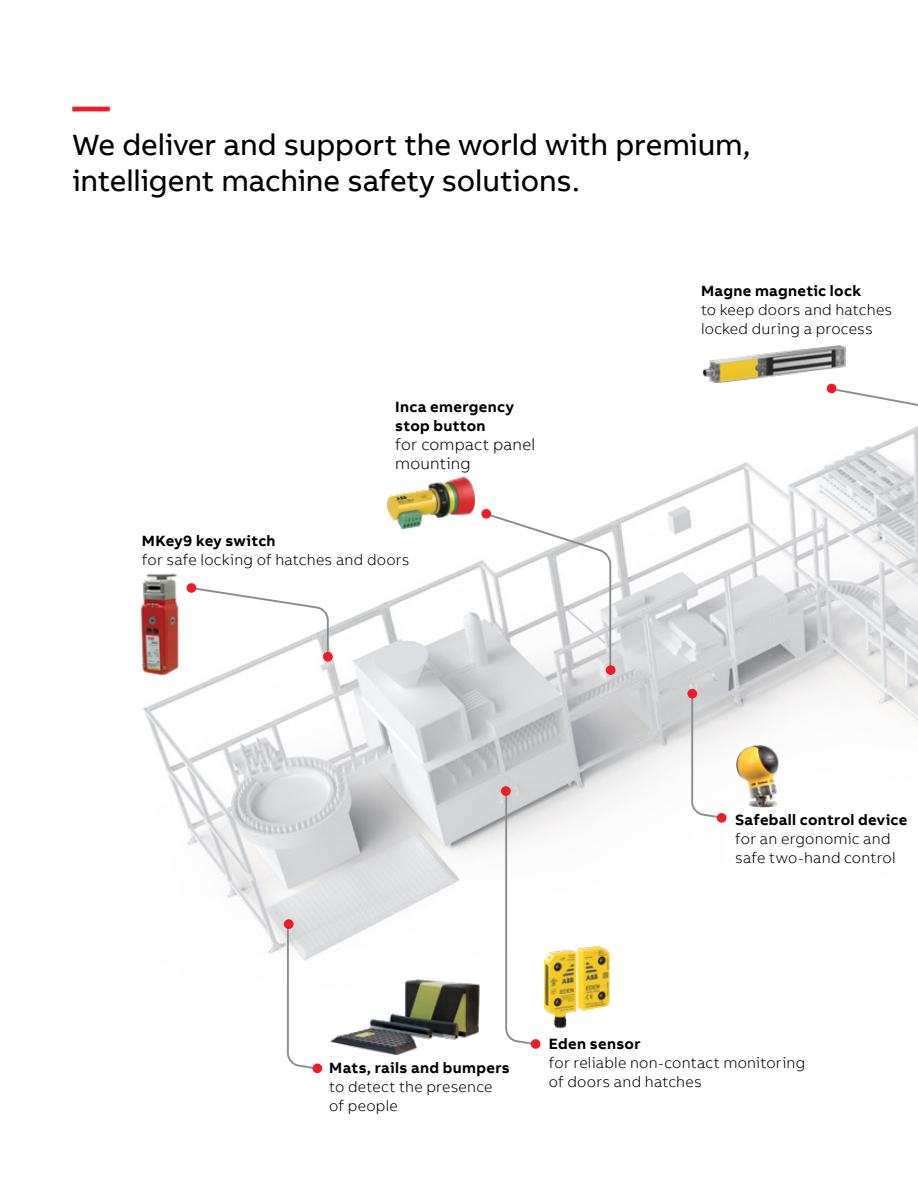
<style>
.page{position:relative;width:918px;height:1188px;background:#fff}
.page>*{position:absolute;margin:0;border:0;box-sizing:border-box;transform-origin:0 0}
.t1{font:700 37.5px "AB Bvoice";color:#ed1c29}
.t2{font:30px/36px "AB Bvoice";letter-spacing:-.005em;color:#000}
.t3{font:300 16.2px/19px "AB Bvoice";letter-spacing:.01em;color:#000}
.t4{font:300 15.3px/19px "AB Bvoice";letter-spacing:.015em;color:#000}
.t5{font:700 15.3px/19px "AB Bvoice";letter-spacing:.02em;color:#000}
</style>
<div class="page">
<img style="left:141px;top:359px;width:777px;height:715px">
<div style="left:727px;top:805px;width:191px;height:66px;background:#fff"></div>
<div style="left:134px;top:523px;width:289px;height:54px;background:#fff"></div>
<div style="left:387px;top:393px;width:193px;height:84px;background:#fff"></div>
<img style="left:142px;top:573px;width:38px;height:102px">
<img style="left:387px;top:477px;width:88px;height:51px">
<div style="left:541px;top:1026px;width:299px;height:71px;background:#fff"></div>
<img style="left:545px;top:946px;width:64px;height:83px">
<img style="left:737px;top:745px;width:41px;height:63px">
<img style="left:328px;top:977px;width:154px;height:80px">
<svg style="left:484px;top:512px;width:128px;height:165px"></svg>
<svg style="left:187px;top:585px;width:143px;height:70px"></svg>
<svg style="left:504px;top:784px;width:34px;height:262px"></svg>
<svg style="left:690px;top:689px;width:34px;height:131px"></svg>
<svg style="left:286px;top:922px;width:33px;height:149px"></svg>
<div style="left:717px;top:813px;width:10px;height:10px;background:#ed1c29;border-radius:50%"></div>
<div style="left:531px;top:1039px;width:9px;height:10px;background:#ed1c29;border-radius:50%"></div>
<div style="left:312px;top:1064px;width:10px;height:9px;background:#ed1c29;border-radius:50%"></div>
<div style="left:481px;top:509px;width:10px;height:10px;background:#ed1c29;border-radius:50%"></div>
<div style="left:187px;top:583px;width:9px;height:10px;background:#ed1c29;border-radius:50%"></div>
<div style="left:687px;top:689px;width:10px;height:9px;background:#ed1c29;border-radius:50%"></div>
<div style="left:501px;top:786px;width:10px;height:10px;background:#ed1c29;border-radius:50%"></div>
<div style="left:284px;top:919px;width:10px;height:10px;background:#ed1c29;border-radius:50%"></div>
<div style="left:323px;top:652px;width:10px;height:10px;background:#ed1c29;border-radius:50%"></div>
<div style="left:606px;top:665px;width:10px;height:10px;background:#ed1c29;border-radius:50%"></div>
<img style="left:703px;top:346px;width:142px;height:37px">
<svg style="left:834px;top:388px;width:84px;height:250px"></svg>
<div style="left:827px;top:384px;width:10px;height:9px;background:#ed1c29;border-radius:50%"></div>
<h1 class="t1" style="left:72px;top:83px;width:39px">—</h1>
<h2 class="t2" style="left:72px;top:127px;width:680px">We deliver and support the world with premium, intelligent machine safety solutions.</h2>
<p class="t5" style="left:395px;top:397px;width:120px">Inca emergency stop button</p>
<p class="t3" style="left:395px;top:435px;width:142px">for compact panel mounting</p>
<p class="t5" style="left:142px;top:531px;width:135px">MKey9 key switch</p>
<p class="t4" style="left:142px;top:551px;width:269px">for safe locking of hatches and doors</p>
<p class="t5" style="left:701px;top:281px;width:162px">Magne magnetic lock</p>
<p class="t4" style="left:701px;top:300px;width:193px">to keep doors and hatches locked during a process</p>
<p class="t5" style="left:735px;top:810px;width:174px">Safeball control device</p>
<p class="t4" style="left:735px;top:829px;width:162px">for an ergonomic and safe two-hand control</p>
<p class="t5" style="left:329px;top:1058px;width:182px">Mats, rails and bumpers</p>
<p class="t4" style="left:329px;top:1077px;width:165px">to detect the presence of people</p>
<p class="t5" style="left:549px;top:1034px;width:93px">Eden sensor</p>
<p class="t4" style="left:549px;top:1053px;width:258px">for reliable non-contact monitoring of doors and hatches</p>
</div>
